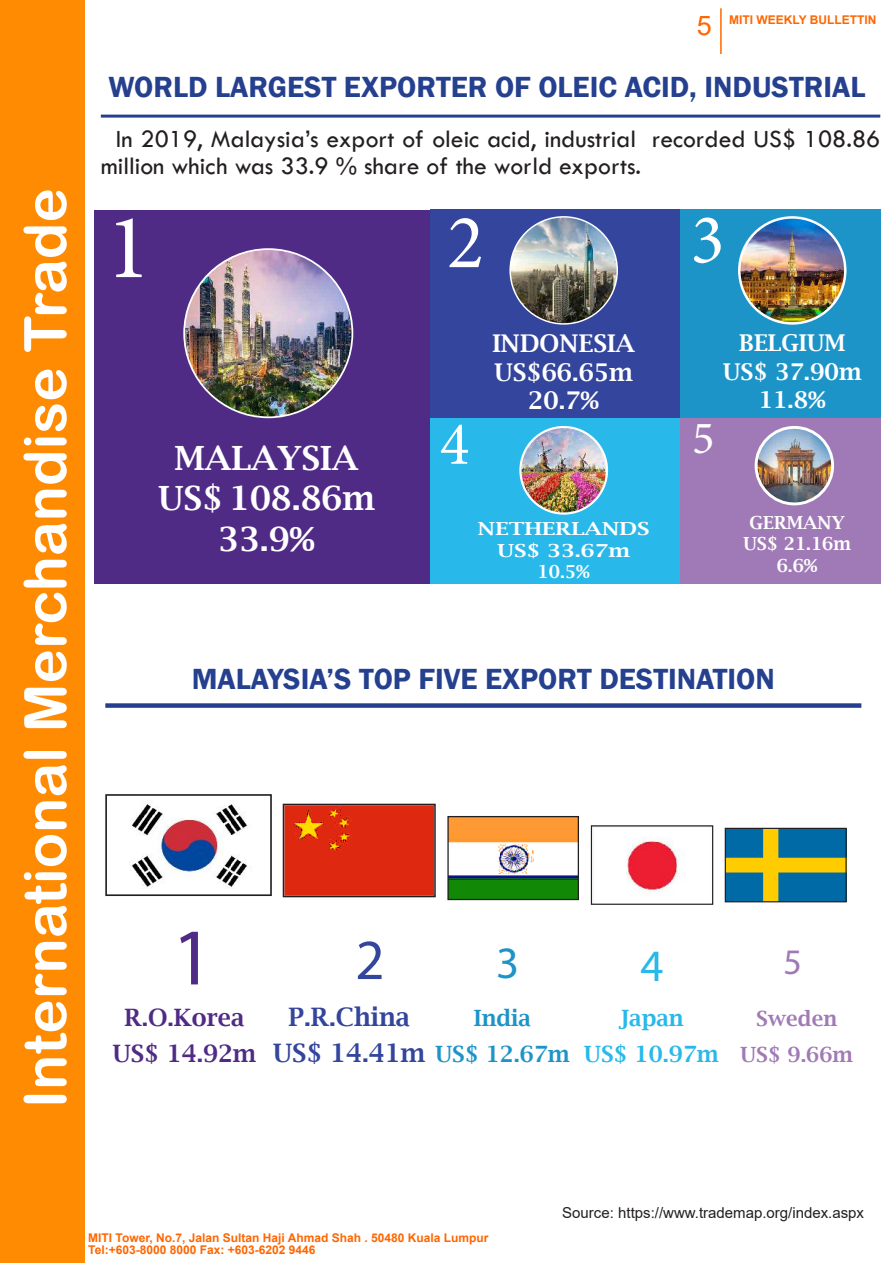
<style>
.page{position:relative;width:893px;height:1263px;background:#fff}
.page>*{position:absolute;margin:0;border:0;box-sizing:border-box;transform-origin:0 0}
.t1{font:92.7px "Minion Pro";color:#fff}
.t2{font:81px "Myriad Pro";color:#502b85}
.t3{font:77.25px "Minion Pro";color:#fff}
.t4{font:70.8px "Minion Pro";color:#fff}
.t5{font:61.8px "Minion Pro";color:#fff}
.t6{font:58.5px "Arial Rounded MT Bold";color:#fff}
.t7{font:57px "Myriad Pro";color:#33459c}
.t8{font:46.35px "Minion Pro";color:#fff}
.t9{font:45px "Myriad Pro";color:#1d94c7}
.t10{font:45px "Myriad Pro";color:#28b8ea}
.t11{font:36px "Myriad Pro";color:#a07ab6}
.t12{font:600 33.45px "Lucida Bright";color:#fff}
.t13{font:600 30px "Franklin Gothic";color:#25408f}
.t14{font:27px "Arial";color:#f60}
.t15{font:25.65px/27px "Tw Cen";color:#231f20}
.t16{font:600 25.5px "Lucida Bright";color:#33459c}
.t17{font:600 24.45px "Lucida Bright";color:#fff}
.t18{font:600 24px "Lucida Bright";color:#502b85}
.t19{font:600 23.1px "Lucida Bright";color:#fff}
.t20{font:600 22.5px "Lucida Bright";color:#1d94c7}
.t21{font:600 22.5px/36px "Lucida Bright";color:#28b8ea;text-align:center}
.t22{font:600 21px "Lucida Bright";color:#a07ab6}
.t23{font:600 18px "Lucida Bright";color:#fff}
.t24{font:600 18px "Lucida Bright";color:#fff;scale:1.23 1}
.t25{font:15px "Arial";color:#231f20}
.t26{font:700 12px/12px "Arial";color:#f60}
</style>
<div class="page">
<hr style="left:720px;top:8px;width:2px;height:46px;background:#f60">
<div style="left:0;top:0;width:84px;height:1263px;background:#ff8b03"></div>
<hr style="left:101px;top:115px;width:779px;height:3px;background:#253f8e">
<div style="left:94px;top:210px;width:337px;height:373px;background:#502b85"></div>
<div style="left:431px;top:210px;width:249px;height:208px;background:#33459c"></div>
<div style="left:680px;top:210px;width:201px;height:208px;background:#1d94c7"></div>
<div style="left:431px;top:418px;width:249px;height:165px;background:#28b8ea"></div>
<div style="left:680px;top:418px;width:201px;height:165px;background:#a07ab6"></div>
<img style="left:184px;top:249px;width:168px;height:168px">
<img style="left:510px;top:217px;width:107px;height:107px;border-radius:54px">
<img style="left:739px;top:217px;width:106px;height:106px;border-radius:53px">
<div style="left:738px;top:216px;width:108px;height:109px;border:2px solid #fff;border-radius:50%"></div>
<img style="left:520px;top:427px;width:87px;height:87px">
<div style="left:519px;top:426px;width:89px;height:89px;border:2px solid #fff;border-radius:50%"></div>
<img style="left:756px;top:427px;width:77px;height:77px;border-radius:38px">
<div style="left:755px;top:426px;width:79px;height:79px;border:3px solid #fff;border-radius:50%"></div>
<div style="left:105px;top:703px;width:756px;height:5px;background:#253f8e"></div>
<img style="left:130px;top:802px;width:118px;height:86px">
<div style="left:105px;top:794px;width:167px;height:102px;border:2px solid #231f20"></div>
<div style="left:286px;top:807px;width:147px;height:87px;background:#de2910"></div>
<div style="left:283px;top:804px;width:153px;height:93px;border:2px solid #231f20"></div>
<img style="left:449px;top:818px;width:128px;height:80px">
<div style="left:447px;top:816px;width:132px;height:84px;border:1px solid #231f20"></div>
<img style="left:593px;top:827px;width:90px;height:69px">
<div style="left:591px;top:825px;width:122px;height:80px;border:1px solid #231f20"></div>
<img style="left:727px;top:830px;width:118px;height:70px">
<div style="left:725px;top:828px;width:122px;height:74px;border:1px solid #231f20"></div>
<p class="t6" style="left:11px;top:1108px;width:922px;rotate:-90deg">International Merchandise Trade</p>
<h3 class="t14" style="left:697px;top:7px;width:17px">5</h3>
<p class="t26" style="left:729px;top:14px;width:149px">MITI WEEKLY BULLETTIN</p>
<p class="t13" style="left:108px;top:68px;width:759px">WORLD LARGEST EXPORTER OF OLEIC ACID, INDUSTRIAL</p>
<p class="t15" style="left:101px;top:126px;width:781px;text-indent:15px">In 2019, Malaysia’s export of oleic acid, industrial recorded US$ 108.86 million which was 33.9 % share of the world exports.</p>
<p class="t1" style="left:106px;top:185px;width:46px">1</p>
<p class="t3" style="left:447px;top:191px;width:39px">2</p>
<p class="t4" style="left:691px;top:192px;width:35px">3</p>
<p class="t12" style="left:175px;top:439px;width:185px">MALAYSIA</p>
<p class="t12" style="left:158px;top:479px;width:218px">US$ 108.86m</p>
<p class="t12" style="left:218px;top:519px;width:98px">33.9%</p>
<p class="t17" style="left:492px;top:330px;width:144px">INDONESIA</p>
<p class="t17" style="left:495px;top:358px;width:140px">US$66.65m</p>
<p class="t17" style="left:528px;top:386px;width:72px">20.7%</p>
<p class="t5" style="left:440px;top:403px;width:31px">4</p>
<p class="t8" style="left:692px;top:407px;width:24px">5</p>
<p class="t19" style="left:739px;top:330px;width:108px">BELGIUM</p>
<p class="t19" style="left:723px;top:358px;width:140px">US$ 37.90m</p>
<p class="t19" style="left:759px;top:386px;width:69px">11.8%</p>
<p class="t24" style="left:478px;top:518px;width:141px">NETHERLANDS</p>
<p class="t24" style="left:498px;top:540px;width:109px">US$ 33.67m</p>
<p class="t23" style="left:538px;top:562px;width:54px">10.5%</p>
<p class="t23" style="left:750px;top:512px;width:97px">GERMANY</p>
<p class="t23" style="left:743px;top:533px;width:109px">US$ 21.16m</p>
<p class="t23" style="left:777px;top:555px;width:42px">6.6%</p>
<p class="t13" style="left:192px;top:660px;width:584px">MALAYSIA’S TOP FIVE EXPORT DESTINATION</p>
<p class="t2" style="left:172px;top:907px;width:43px">1</p>
<p class="t18" style="left:124px;top:1004px;width:122px">R.O.Korea</p>
<p class="t18" style="left:113px;top:1040px;width:145px">US$ 14.92m</p>
<p class="t7" style="left:355px;top:925px;width:31px">2</p>
<p class="t16" style="left:288px;top:1002px;width:123px">P.R.China</p>
<p class="t16" style="left:273px;top:1038px;width:154px">US$ 14.41m</p>
<p class="t9" style="left:496px;top:935px;width:25px">3</p>
<p class="t10" style="left:640px;top:938px;width:25px">4</p>
<p class="t11" style="left:783px;top:940px;width:20px">5</p>
<p class="t20" style="left:474px;top:1005px;width:59px">India</p>
<p class="t20" style="left:435px;top:1041px;width:136px">US$ 12.67m</p>
<p class="t21" style="left:584px;top:1000px;width:136px">Japan<br>US$ 10.97m</p>
<p class="t22" style="left:756px;top:1007px;width:83px">Sweden</p>
<p class="t22" style="left:740px;top:1043px;width:114px">US$ 9.66m</p>
<p class="t26" style="left:88px;top:1232px;width:402px">MITI Tower, No.7, Jalan Sultan Haji Ahmad Shah . 50480 Kuala Lumpur<br>Tel:+603-8000 8000 Fax: +603-6202 9446</p>
<p class="t25" style="left:562px;top:1202px;width:303px">Source: https://www.trademap.org/index.aspx</p>
</div>
